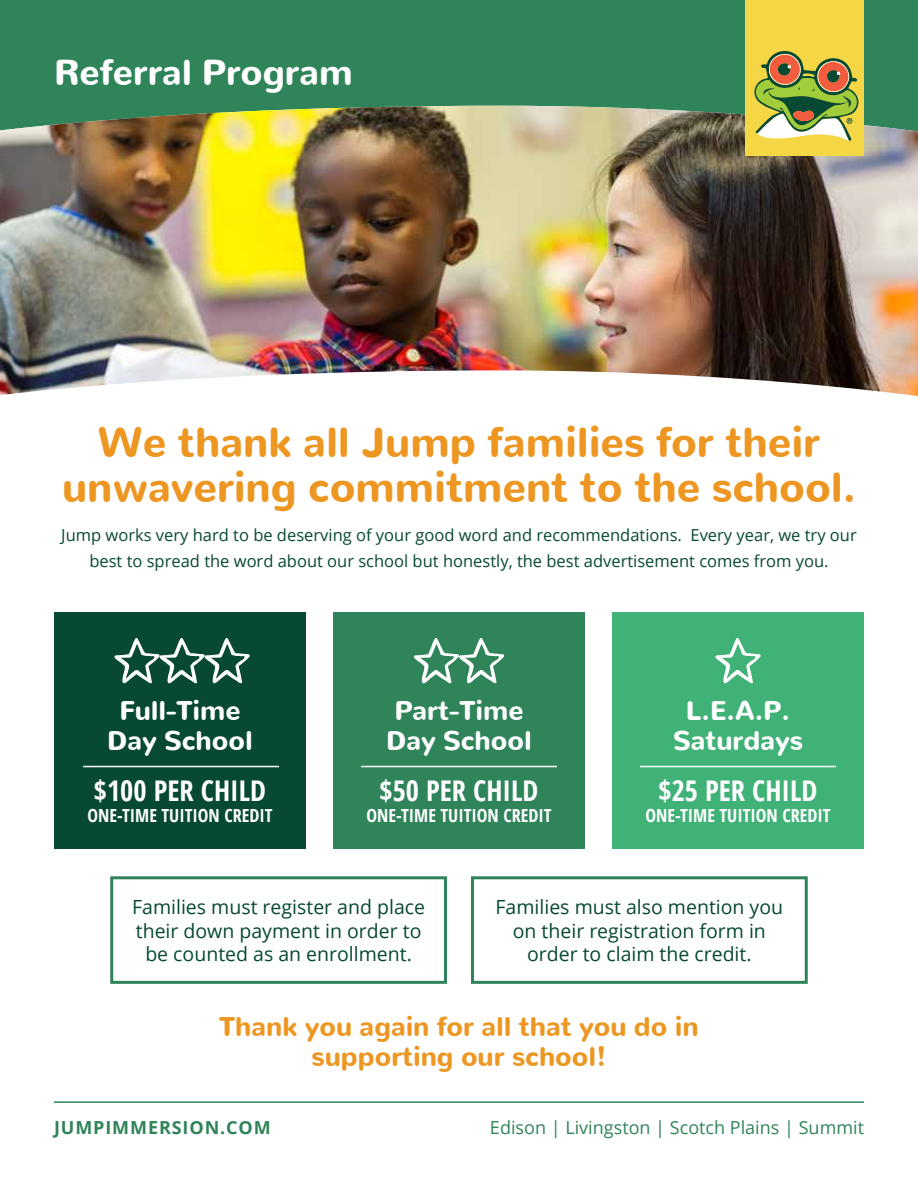
<style>
.page{position:relative;width:918px;height:1188px;background:#fff}
.page>*{position:absolute;margin:0;border:0;box-sizing:border-box;transform-origin:0 0}
.t1{font:900 42px/45px "Nunito";color:#ed9722;text-align:center}
.t2{font:900 36px "Nunito";color:#fff}
.t3{font:700 condensed 28.5px "Open Sans";color:#fff}
.t4{font:900 27px/30px "Nunito";color:#fff;text-align:center}
.t5{font:900 27px/30px "Nunito";color:#ed9722;text-align:center}
.t6{font:19.5px/23.4px "Open Sans";color:#074932;text-align:center}
.t7{font:700 condensed 18px "Open Sans";color:#fff}
.t8{font:18px "Open Sans";color:#308459}
.t9{font:700 18px "Open Sans";letter-spacing:.05em;color:#308459}
.t10{font:16.5px/25.5px "Open Sans";color:#074932;text-align:center}
</style>
<div class="page">
<div style="left:0;top:0;width:918px;height:208px;background:#2f845a"></div>
<hr style="left:54px;top:1101px;width:810px;height:2px;background:#2f845a">
<img style="left:0;top:106px;width:918px;height:264px">
<svg style="left:0;top:370px;width:918px;height:243px"></svg>
<div style="left:745px;top:0;width:119px;height:156px;background:#f5d644"></div>
<svg style="left:754px;top:51px;width:105px;height:90px"></svg>
<div style="left:110px;top:876px;width:337px;height:108px;border:3px solid #2f845a"></div>
<div style="left:471px;top:876px;width:337px;height:108px;border:3px solid #2f845a"></div>
<div style="left:54px;top:613px;width:252px;height:236px;background:#074932"></div>
<div style="left:333px;top:613px;width:252px;height:236px;background:#2f845a"></div>
<div style="left:612px;top:613px;width:252px;height:236px;background:#41b277"></div>
<hr style="left:83px;top:766px;width:196px;height:1px;background:#fff">
<hr style="left:361px;top:766px;width:196px;height:1px;background:#fff">
<hr style="left:640px;top:766px;width:196px;height:1px;background:#fff">
<svg style="left:114px;top:638px;width:136px;height:45px"></svg>
<svg style="left:414px;top:638px;width:90px;height:45px"></svg>
<svg style="left:715px;top:638px;width:46px;height:45px"></svg>
<h2 class="t2" style="left:54px;top:39px;width:300px">Referral Program</h2>
<h1 class="t1" style="left:62px;top:414px;width:795px">We thank all Jump families for their unwavering commitment to the school.</h1>
<p class="t10" style="left:61px;top:522px;width:797px">Jump works very hard to be deserving of your good word and recommendations. Every year, we try our best to spread the word about our school but honestly, the best advertisement comes from you.</p>
<h3 class="t4" style="left:107px;top:692px;width:147px">Full-Time<br>Day School</h3>
<h3 class="t3" style="left:94px;top:771px;width:174px">$100 PER CHILD</h3>
<p class="t7" style="left:87px;top:803px;width:187px">ONE-TIME TUITION CREDIT</p>
<h3 class="t4" style="left:386px;top:692px;width:147px">Part-Time<br>Day School</h3>
<h3 class="t3" style="left:380px;top:771px;width:160px">$50 PER CHILD</h3>
<p class="t7" style="left:366px;top:803px;width:187px">ONE-TIME TUITION CREDIT</p>
<h3 class="t4" style="left:673px;top:692px;width:131px">L.E.A.P.<br>Saturdays</h3>
<h3 class="t3" style="left:659px;top:771px;width:160px">$25 PER CHILD</h3>
<p class="t7" style="left:645px;top:803px;width:187px">ONE-TIME TUITION CREDIT</p>
<p class="t6" style="left:132px;top:895px;width:294px">Families must register and place their down payment in order to be counted as an enrollment.</p>
<p class="t6" style="left:496px;top:895px;width:289px">Families must also mention you on their registration form in order to claim the credit.</p>
<h3 class="t5" style="left:219px;top:1008px;width:481px">Thank you again for all that you do in supporting our school!</h3>
<p class="t9" style="left:54px;top:1115px;width:218px">JUMPIMMERSION.COM</p>
<p class="t8" style="left:490px;top:1115px;width:376px">Edison | Livingston | Scotch Plains | Summit</p>
</div>
